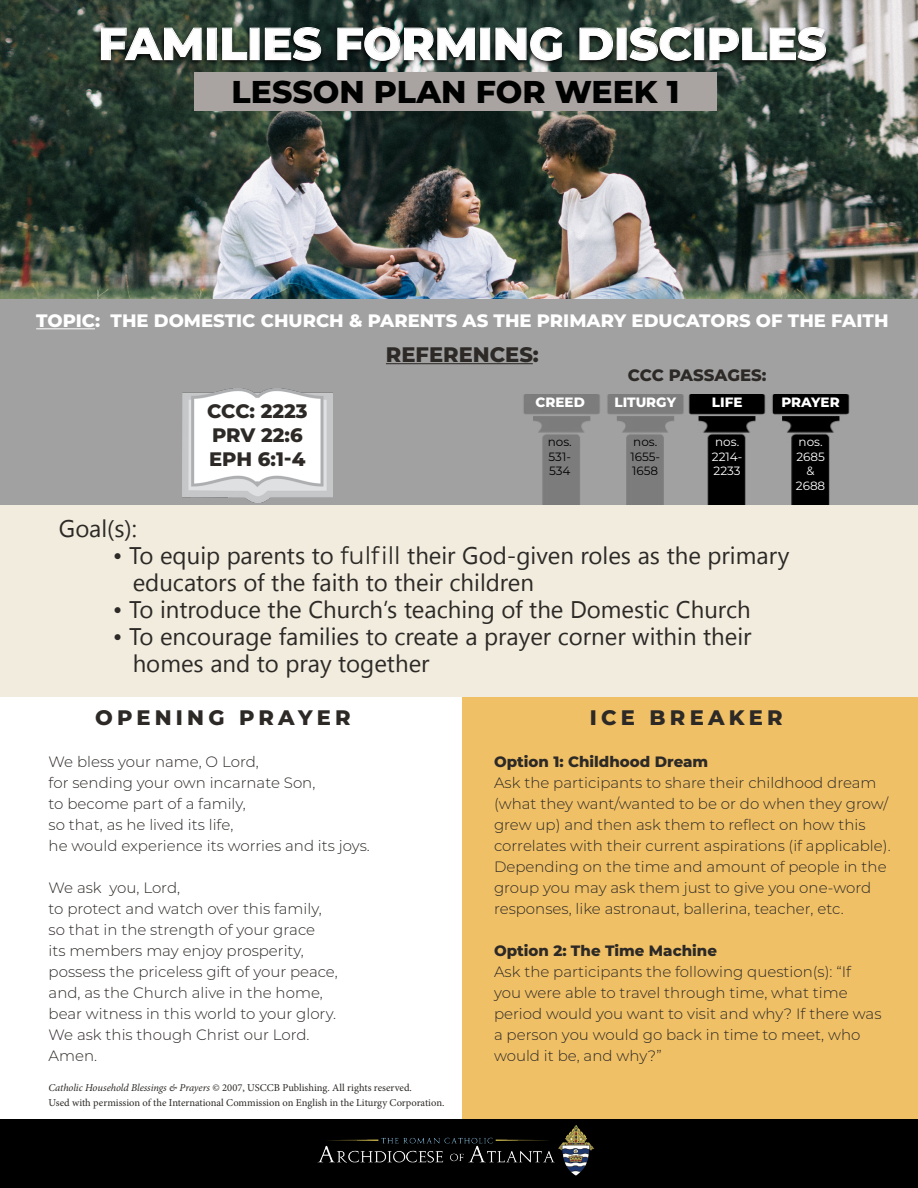
<style>
.page{position:relative;width:918px;height:1188px;background:#fff}
.page>*{position:absolute;margin:0;border:0;box-sizing:border-box;transform-origin:0 0}
.t1{font:800 45px "Montserrat";color:#fff}
.t2{font:800 31.5px "Montserrat";color:#000101}
.t3{font:24px "Segoe UI Emoji";color:#2c2926}
.t4{font:24px "Montserrat";color:#2c2926}
.t5{font:800 21px "Montserrat";letter-spacing:.2em;color:#2c2926}
.t6{font:800 21px "Montserrat";color:#2c2926}
.t7{font:800 19.5px/24px "Montserrat";color:#2c2926}
.t8{font:800 18px "Montserrat";color:#fff}
.t9{font:800 16.5px "Montserrat";color:#2c2926}
.t10{font:300 15px/21px "Montserrat";color:#2c2926}
.t11{font:800 15px "Montserrat";color:#2c2926}
.t12{font:800 13.5px "Montserrat";color:#fff}
.t13{font:12px/14.4px "Montserrat";color:#fff}
.t14{font:12px/14.4px "Montserrat";color:#000;text-align:justify}
.t15{font:10.5px/15px "Minion Pro";color:#2c2926}
.s1{font-style:italic}
</style>
<div class="page">
<div style="left:0;top:481px;width:918px;height:216px;background:#f2ecdf"></div>
<div style="left:462px;top:697px;width:456px;height:422px;background:#f0c066"></div>
<div style="left:0;top:1120px;width:918px;height:68px;background:#000"></div>
<img style="left:318px;top:1125px;width:277px;height:51px">
<img style="left:0;top:0;width:918px;height:300px">
<svg style="left:96px;top:26px;width:734px;height:42px;background:#334039"></svg>
<svg style="left:101px;top:27px;width:101px;height:33px;background:#3b413b"></svg>
<div style="left:207px;top:28px;width:9px;height:32px;border:1px solid #fff"></div>
<svg style="left:222px;top:27px;width:25px;height:33px"></svg>
<svg style="left:265px;top:27px;width:56px;height:34px;background:#333b39"></svg>
<svg style="left:337px;top:27px;width:138px;height:34px;background:#404644"></svg>
<div style="left:481px;top:28px;width:9px;height:32px;border:1px solid #fff"></div>
<svg style="left:495px;top:27px;width:68px;height:34px;background:#373e3c"></svg>
<svg style="left:579px;top:27px;width:34px;height:33px"></svg>
<svg style="left:630px;top:27px;width:62px;height:34px;background:#444d46"></svg>
<div style="left:695px;top:28px;width:9px;height:32px;border:1px solid #fff"></div>
<svg style="left:709px;top:27px;width:117px;height:34px;background:#4a504c"></svg>
<div style="left:0;top:300px;width:918px;height:205px;background:#a2a1a2"></div>
<div style="left:194px;top:72px;width:523px;height:39px;background:#a9a3a1"></div>
<hr style="left:36px;top:328px;width:59px;height:1px;background:#fff">
<hr style="left:386px;top:363px;width:147px;height:1px;background:#2c2926">
<img style="left:182px;top:388px;width:151px;height:114px">
<img style="left:523px;top:394px;width:62px;height:110px">
<img style="left:585px;top:394px;width:120px;height:110px">
<img style="left:667px;top:395px;width:72px;height:110px">
<img style="left:739px;top:395px;width:111px;height:110px">
<h1 class="t1" style="left:98px;top:11px;width:730px">FAMILIES FORMING DISCIPLES</h1>
<h2 class="t2" style="left:232px;top:69px;width:449px">LESSON PLAN FOR WEEK 1</h2>
<p class="t8" style="left:36px;top:307px;width:854px">TOPIC: THE DOMESTIC CHURCH &amp; PARENTS AS THE PRIMARY EDUCATORS OF THE FAITH</p>
<h3 class="t6" style="left:386px;top:339px;width:154px">REFERENCES:</h3>
<h3 class="t7" style="left:207px;top:398px;width:102px">CCC: 2223<br>PRV 22:6<br>EPH 6:1-4</h3>
<p class="t9" style="left:628px;top:363px;width:140px">CCC PASSAGES:</p>
<p class="t12" style="left:536px;top:393px;width:51px">CREED</p>
<p class="t12" style="left:614px;top:392px;width:63px">LITURGY</p>
<p class="t12" style="left:712px;top:393px;width:32px">LIFE</p>
<p class="t12" style="left:782px;top:393px;width:60px">PRAYER</p>
<p class="t14" style="left:548px;top:434px;width:26px">nos.<br>531- 534</p>
<p class="t14" style="left:630px;top:434px;width:31px;text-align:left">nos.<br>1655-<br>1658</p>
<p class="t13" style="left:712px;top:434px;width:32px">nos.<br>2214-<br>2233</p>
<p class="t13" style="left:796px;top:434px;width:31px;text-align:center">nos.<br>2685 &amp;<br>2688</p>
<h3 class="t3" style="left:75px;top:514px;width:51px">□●▲</h3>
<h3 class="t3" style="left:113px;top:541px;width:89px">• □ ❑◆</h3>
<h3 class="t4" style="left:273px;top:539px;width:143px">■▼▲ ▼□ fulfill ▼</h3>
<h3 class="t3" style="left:479px;top:541px;width:198px">□ ❖■ □●▲ ▲ ▼</h3>
<h3 class="t3" style="left:159px;top:568px;width:121px">◆ ▼□▲ □ ▼</h3>
<h3 class="t3" style="left:338px;top:568px;width:66px">▼ ▼□ ▼</h3>
<h3 class="t3" style="left:113px;top:595px;width:126px">• □ ■▼□ ◆</h3>
<h3 class="t3" style="left:337px;top:595px;width:77px">◆ ▲ ▼</h3>
<h3 class="t3" style="left:467px;top:595px;width:72px">■ □ ▼</h3>
<h3 class="t3" style="left:587px;top:595px;width:67px">□ ▲▼</h3>
<h3 class="t3" style="left:113px;top:622px;width:113px">• □ ■ □◆</h3>
<h3 class="t3" style="left:325px;top:622px;width:64px">● ▲ ▼□</h3>
<h3 class="t3" style="left:655px;top:622px;width:57px">▼ ■ ▼</h3>
<h3 class="t3" style="left:146px;top:649px;width:134px">□ ▲ ■ ▼□</h3>
<h3 class="t3" style="left:338px;top:649px;width:58px">▼□ ▼</h3>
<h3 class="t5" style="left:95px;top:703px;width:257px">OPENING PRAYER</h3>
<p class="t10" style="left:49px;top:750px;width:323px">We bless your name, O Lord,<br>for sending your own incarnate Son,<br>to become part of a family,<br>so that, as he lived its life,<br>he would experience its worries and its joys.</p>
<p class="t10" style="left:49px;top:876px;width:291px">We ask you, Lord,<br>to protect and watch over this family, so that in the strength of your grace<br>its members may enjoy prosperity, possess the priceless gift of your peace, and, as the Church alive in the home, bear witness in this world to your glory.<br>We ask this though Christ our Lord.<br>Amen.</p>
<p class="t15" style="left:49px;top:1080px;width:397px"><span class="s1">Catholic Household Blessings &amp; Prayers</span> © 2007, USCCB Publishing. All rights reserved.<br>Used with permission of the International Commission on English in the Liturgy Corporation.</p>
<h3 class="t5" style="left:590px;top:703px;width:194px">ICE BREAKER</h3>
<p class="t11" style="left:494px;top:750px;width:216px">Option 1: Childhood Dream</p>
<p class="t10" style="left:494px;top:771px;width:398px">Ask the participants to share their childhood dream (what they want/wanted to be or do when they grow/ grew up) and then ask them to reflect on how this correlates with their current aspirations (if applicable).<br>Depending on the time and amount of people in the group you may ask them just to give you one-word responses, like astronaut, ballerina, teacher, etc.</p>
<p class="t11" style="left:494px;top:939px;width:225px">Option 2: The Time Machine</p>
<p class="t10" style="left:494px;top:960px;width:389px">Ask the participants the following question(s): “If you were able to travel through time, what time period would you want to visit and why? If there was a person you would go back in time to meet, who would it be, and why?”</p>
</div>
